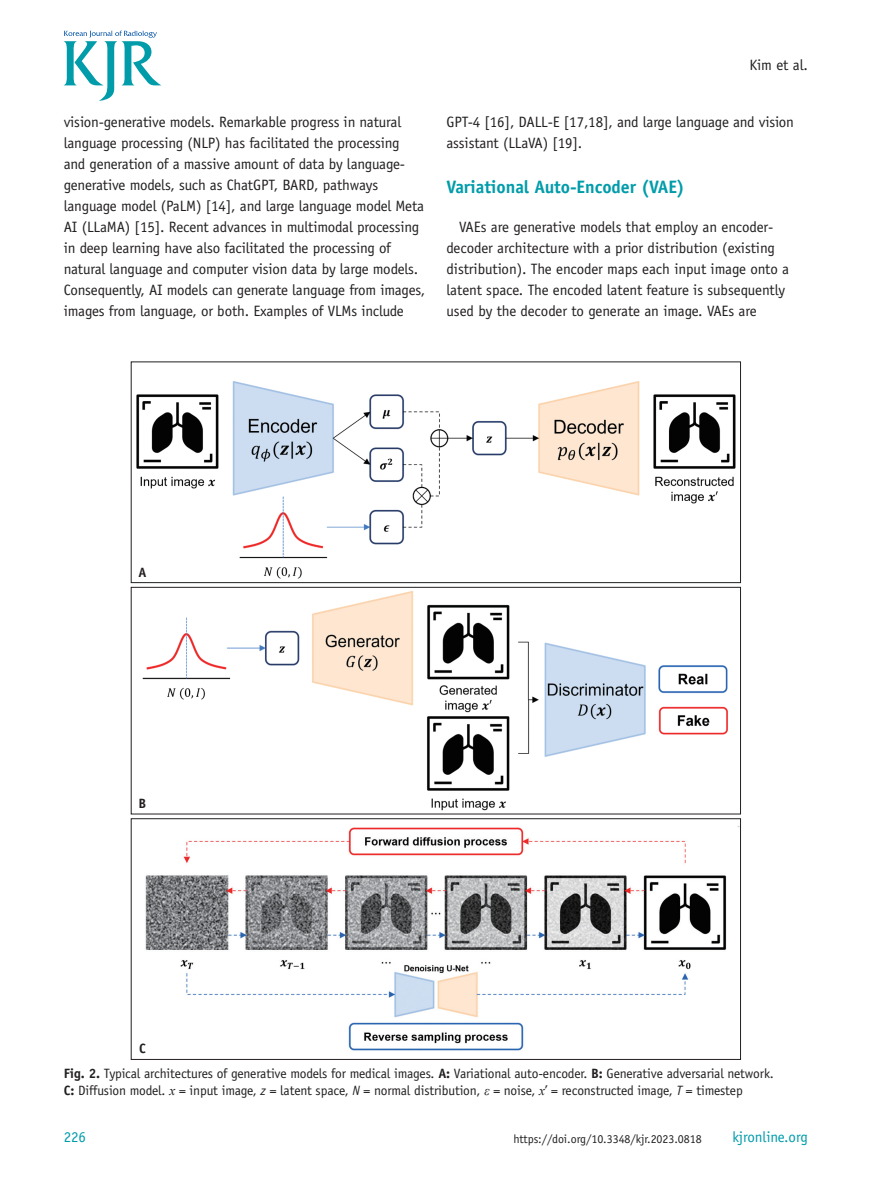
<style>
.page{position:relative;width:893px;height:1191px;background:#fff}
.page>*{position:absolute;margin:0;border:0;box-sizing:border-box;transform-origin:0 0}
.큰제목{font:700 18px "Officina Sans Std";letter-spacing:-.005em;color:#009caa}
.본문{font:15px/21px "Officina Sans Std";letter-spacing:-.01em;color:#231f20}
.t1{font:15px "Officina Sans Std";letter-spacing:-.005em;color:#009caa}
.그림제목{font:13.5px/16.2px "Officina Sans Std";letter-spacing:-.01em;color:#231f20}
.t2{font:700 13.5px "Officina Sans Std";color:#231f20}
.t3{font:12px "Officina Sans Std";letter-spacing:-.005em;color:#231f20}
.s1{font-weight:700}
.s2{font-family:"Times New Roman";font-style:italic}
.s3{font-style:italic}
</style>
<div class="page">
<svg style="left:64px;top:31px;width:97px;height:70px"></svg>
<img style="left:136px;top:381px;width:600px;height:198px">
<div style="left:131px;top:362px;width:610px;height:221px;border:1px solid #231f20"></div>
<img style="left:142px;top:591px;width:586px;height:220px">
<div style="left:131px;top:587px;width:610px;height:227px;border:1px solid #231f20"></div>
<img style="left:145px;top:826px;width:594px;height:225px">
<div style="left:131px;top:818px;width:610px;height:241px;border:1px solid #231f20"></div>
<p class="본문" style="left:749px;top:54px;width:60px">Kim et al.</p>
<p class="본문" style="left:64px;top:112px;width:363px">vision-generative models. Remarkable progress in natural language processing (NLP) has facilitated the processing<br>and generation of a massive amount of data by language&shy;generative models, such as ChatGPT, BARD, pathways language model (PaLM) [14], and large language model Meta AI (LLaMA) [15]. Recent advances in multimodal processing in deep learning have also facilitated the processing of natural language and computer vision data by large models.<br>Consequently, AI models can generate language from images, images from language, or both. Examples of VLMs include</p>
<p class="본문" style="left:446px;top:112px;width:349px">GPT-4 [16], DALL-E [17,18], and large language and vision assistant (LLaVA) [19].</p>
<p class="큰제목" style="left:446px;top:175px;width:240px">Variational Auto-Encoder (VAE)</p>
<p class="본문" style="left:446px;top:217px;width:344px;text-indent:13px">VAEs are generative models that employ an encoder&shy;decoder architecture with a prior distribution (existing distribution). The encoder maps each input image onto a latent space. The encoded latent feature is subsequently used by the decoder to generate an image. VAEs are</p>
<p class="t2" style="left:138px;top:563px;width:10px">A</p>
<p class="t2" style="left:139px;top:795px;width:9px">B</p>
<p class="t2" style="left:139px;top:1040px;width:8px">C</p>
<p class="그림제목" style="left:64px;top:1065px;width:712px"><span class="s1">Fig. 2.</span> Typical architectures of generative models for medical images. <span class="s1">A:</span> Variational auto-encoder. <span class="s1">B:</span> Generative adversarial network.<br><span class="s1">C:</span> Diffusion model. <span class="s2">x</span> = input image, <span class="s3">z</span> = latent space, <span class="s3">N</span> = normal distribution, <span class="s2">ε</span> = noise, <span class="s2">x</span>’ = reconstructed image, <span class="s3">T</span> = timestep</p>
<p class="t1" style="left:64px;top:1128px;width:24px">226</p>
<p class="t3" style="left:513px;top:1132px;width:190px">https://doi.org/10.3348/kjr.2023.0818</p>
<p class="t1" style="left:732px;top:1128px;width:77px">kjronline.org</p>
</div>
